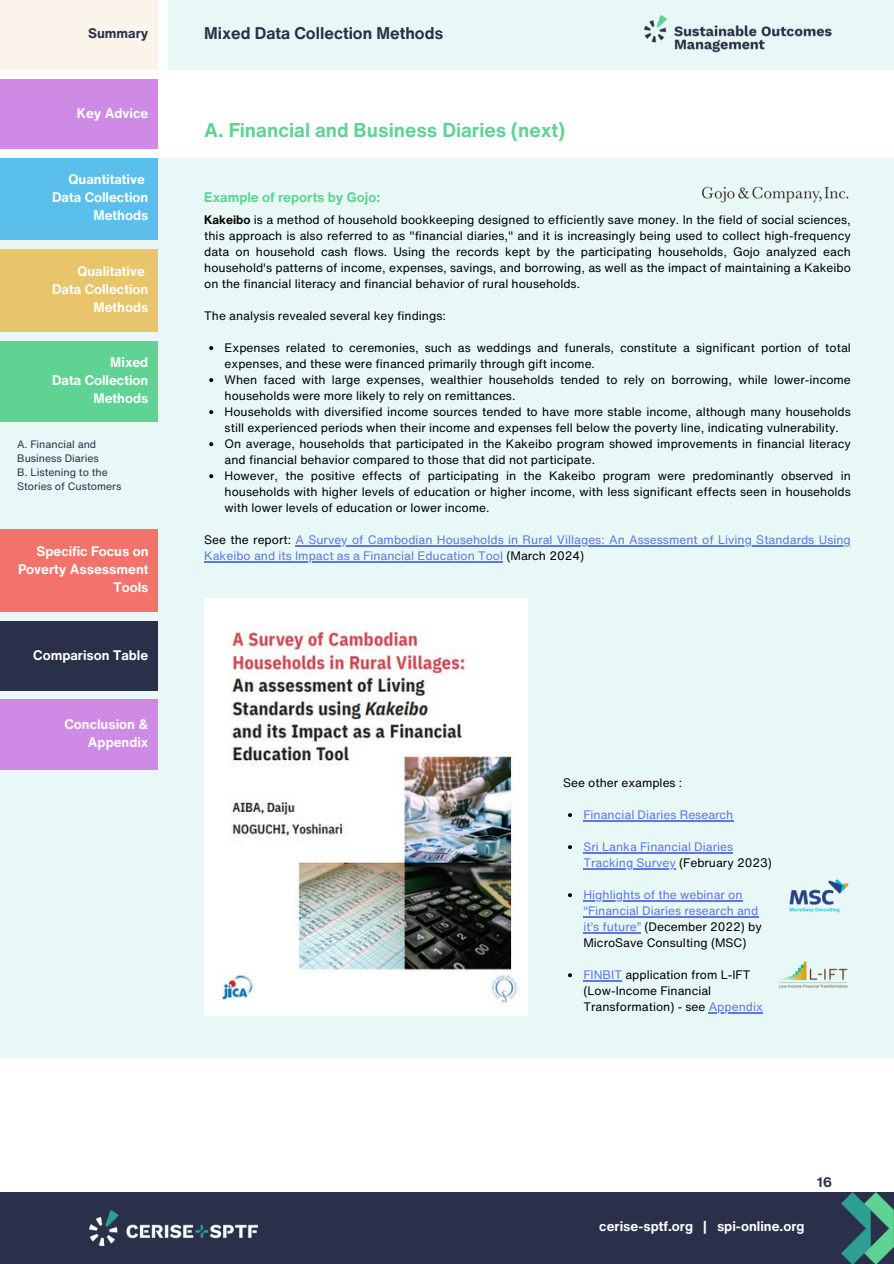
<style>
.page{position:relative;width:894px;height:1264px;background:#fff}
.page>*{position:absolute;margin:0;border:0;box-sizing:border-box;transform-origin:0 0}
.t1{font:700 19.5px "Helvetica Now Text";color:#5fd394}
.t2{font:700 16.5px "Helvetica Now Text";color:#2a3049}
.t3{font:700 13.5px/18px "Helvetica Now Text";color:#fff;text-align:right}
.t4{font:700 13.5px "Helvetica Now Text";color:#5fd394}
.t5{font:700 13.5px "Helvetica Now Text";color:#2a3049}
.t6{font:12px/16px "Helvetica Now Text";color:#000}
.t7{font:12px "Helvetica Now Text";color:#5b78e4}
.t8{font:10.5px/14px "Helvetica Now Text";color:#2a3049}
.s1{font-weight:700}
.s2{color:#000}
.s3{color:#5b78e4}
</style>
<div class="page">
<div style="left:0;top:158px;width:893px;height:899px;background:#e8f8f6"></div>
<div style="left:0;top:1192px;width:893px;height:71px;background:#2a3049"></div>
<img style="left:89px;top:1210px;width:168px;height:35px">
<img style="left:841px;top:1192px;width:52px;height:71px">
<div style="left:0;top:250px;width:157px;height:81px;background:#e8c46a"></div>
<div style="left:168px;top:0;width:725px;height:69px;background:#e8f8f6"></div>
<img style="left:644px;top:15px;width:187px;height:38px">
<div style="left:0;top:158px;width:157px;height:81px;background:#5ac0eb"></div>
<div style="left:0;top:79px;width:157px;height:70px;background:#ce8ae4"></div>
<div style="left:0;top:341px;width:157px;height:81px;background:#5fd394"></div>
<div style="left:0;top:0;width:157px;height:69px;background:#faf4ea"></div>
<img style="left:204px;top:598px;width:323px;height:417px">
<img style="left:702px;top:186px;width:147px;height:17px">
<img style="left:789px;top:879px;width:60px;height:34px">
<img style="left:779px;top:961px;width:69px;height:27px">
<svg style="left:209px;top:346px;width:4px;height:4px"></svg>
<svg style="left:209px;top:378px;width:4px;height:4px"></svg>
<svg style="left:209px;top:410px;width:4px;height:4px"></svg>
<svg style="left:209px;top:442px;width:4px;height:4px"></svg>
<svg style="left:209px;top:474px;width:4px;height:4px"></svg>
<hr style="left:295px;top:545px;width:555px;height:1px;background:#5b78e4">
<hr style="left:204px;top:561px;width:299px;height:1px;background:#5b78e4">
<svg style="left:568px;top:813px;width:4px;height:4px"></svg>
<hr style="left:583px;top:820px;width:150px;height:1px;background:#5b78e4">
<svg style="left:568px;top:845px;width:4px;height:4px"></svg>
<hr style="left:583px;top:852px;width:150px;height:1px;background:#5b78e4">
<hr style="left:583px;top:868px;width:92px;height:1px;background:#5b78e4">
<svg style="left:568px;top:893px;width:4px;height:4px"></svg>
<hr style="left:583px;top:900px;width:159px;height:1px;background:#5b78e4">
<svg style="left:583px;top:916px;width:12px;height:1px"></svg>
<hr style="left:595px;top:916px;width:163px;height:1px;background:#5b78e4">
<hr style="left:583px;top:932px;width:58px;height:1px;background:#5b78e4">
<svg style="left:568px;top:973px;width:4px;height:4px"></svg>
<hr style="left:583px;top:980px;width:39px;height:1px;background:#5b78e4">
<hr style="left:708px;top:1012px;width:54px;height:1px;background:#5b78e4">
<div style="left:0;top:530px;width:157px;height:81px;background:#f3736c"></div>
<div style="left:0;top:621px;width:157px;height:69px;background:#2a3049"></div>
<div style="left:0;top:700px;width:157px;height:69px;background:#ce8ae4"></div>
<h3 class="t5" style="left:88px;top:23px;width:62px">Summary</h3>
<h3 class="t3" style="left:77px;top:103px;width:73px">Key Advice</h3>
<p class="t3" style="left:52px;top:170px;width:98px">Quantitative<br>Data Collection<br>Methods</p>
<h2 class="t3" style="left:52px;top:262px;width:98px">Qualitative<br>Data Collection<br>Methods</h2>
<h1 class="t3" style="left:52px;top:353px;width:98px">Mixed<br>Data Collection<br>Methods</h1>
<p class="t8" style="left:17px;top:437px;width:83px">A. Financial and<br>Business Diaries</p>
<p class="t8" style="left:17px;top:465px;width:106px">B. Listening to the<br>Stories of Customers</p>
<p class="t3" style="left:18px;top:542px;width:132px">Specific Focus on<br>Poverty Assessment<br>Tools</p>
<p class="t3" style="left:33px;top:645px;width:116px">Comparison Table</p>
<p class="t3" style="left:64px;top:715px;width:85px">Conclusion &amp;<br>Appendix</p>
<p class="t2" style="left:204px;top:21px;width:240px">Mixed Data Collection Methods</p>
<p class="t1" style="left:204px;top:115px;width:362px">A. Financial and Business Diaries (next)</p>
<h3 class="t4" style="left:204px;top:187px;width:177px">Example of reports by Gojo:</h3>
<h3 class="t6" style="left:204px;top:211px;width:648px;text-align:justify"><span class="s1">Kakeibo</span> is a method of household bookkeeping designed to efficiently save money. In the field of social sciences, this approach is also referred to as "financial diaries," and it is increasingly being used to collect high-frequency data on household cash flows. Using the records kept by the participating households, Gojo analyzed each household's patterns of income, expenses, savings, and borrowing, as well as the impact of maintaining a Kakeibo on the financial literacy and financial behavior of rural households.</h3>
<h3 class="t6" style="left:204px;top:307px;width:243px">The analysis revealed several key findings:</h3>
<h3 class="t6" style="left:224px;top:339px;width:627px">Expenses related to ceremonies, such as weddings and funerals, constitute a significant portion of total expenses, and these were financed primarily through gift income.</h3>
<p class="t6" style="left:224px;top:371px;width:627px">When faced with large expenses, wealthier households tended to rely on borrowing, while lower-income households were more likely to rely on remittances.</p>
<h3 class="t6" style="left:224px;top:403px;width:627px">Households with diversified income sources tended to have more stable income, although many households still experienced periods when their income and expenses fell below the poverty line, indicating vulnerability.</h3>
<h4 class="t6" style="left:224px;top:435px;width:627px">On average, households that participated in the Kakeibo program showed improvements in financial literacy and financial behavior compared to those that did not participate.</h4>
<h4 class="t6" style="left:224px;top:467px;width:627px;text-align:justify">However, the positive effects of participating in the Kakeibo program were predominantly observed in households with higher levels of education or higher income, with less significant effects seen in households with lower levels of education or lower income.</h4>
<p class="t7" style="left:204px;top:531px;width:648px"><span class="s2">See the report:</span> A Survey of Cambodian Households in Rural Villages: An Assessment of Living Standards Using</p>
<p class="t7" style="left:204px;top:547px;width:381px">Kakeibo and its Impact as a Financial Education Tool <span class="s2">(March 2024)</span></p>
<p class="t6" style="left:563px;top:774px;width:121px">See other examples :</p>
<p class="t7" style="left:583px;top:805px;width:151px">Financial Diaries Research</p>
<h4 class="t7" style="left:583px;top:837px;width:151px">Sri Lanka Financial Diaries</h4>
<p class="t7" style="left:583px;top:853px;width:190px">Tracking Survey <span class="s2">(February 2023)</span></p>
<p class="t7" style="left:583px;top:885px;width:160px">Highlights of the webinar on</p>
<h4 class="t6" style="left:583px;top:902px;width:180px"><span class="s3">“Financial Diaries research and it’s future”</span> (December 2022) by<br>MicroSave Consulting (MSC)</h4>
<h4 class="t6" style="left:583px;top:966px;width:168px"><span class="s3">FINBIT</span> application from L-IFT</h4>
<p class="t6" style="left:583px;top:982px;width:181px">(Low-Income Financial<br>Transformation) - see <span class="s3">Appendix</span></p>
<h3 class="t3" style="left:599px;top:1216px;width:207px">cerise-sptf.org | spi-online.org</h3>
<h3 class="t5" style="left:816px;top:1171px;width:17px">16</h3>
</div>
